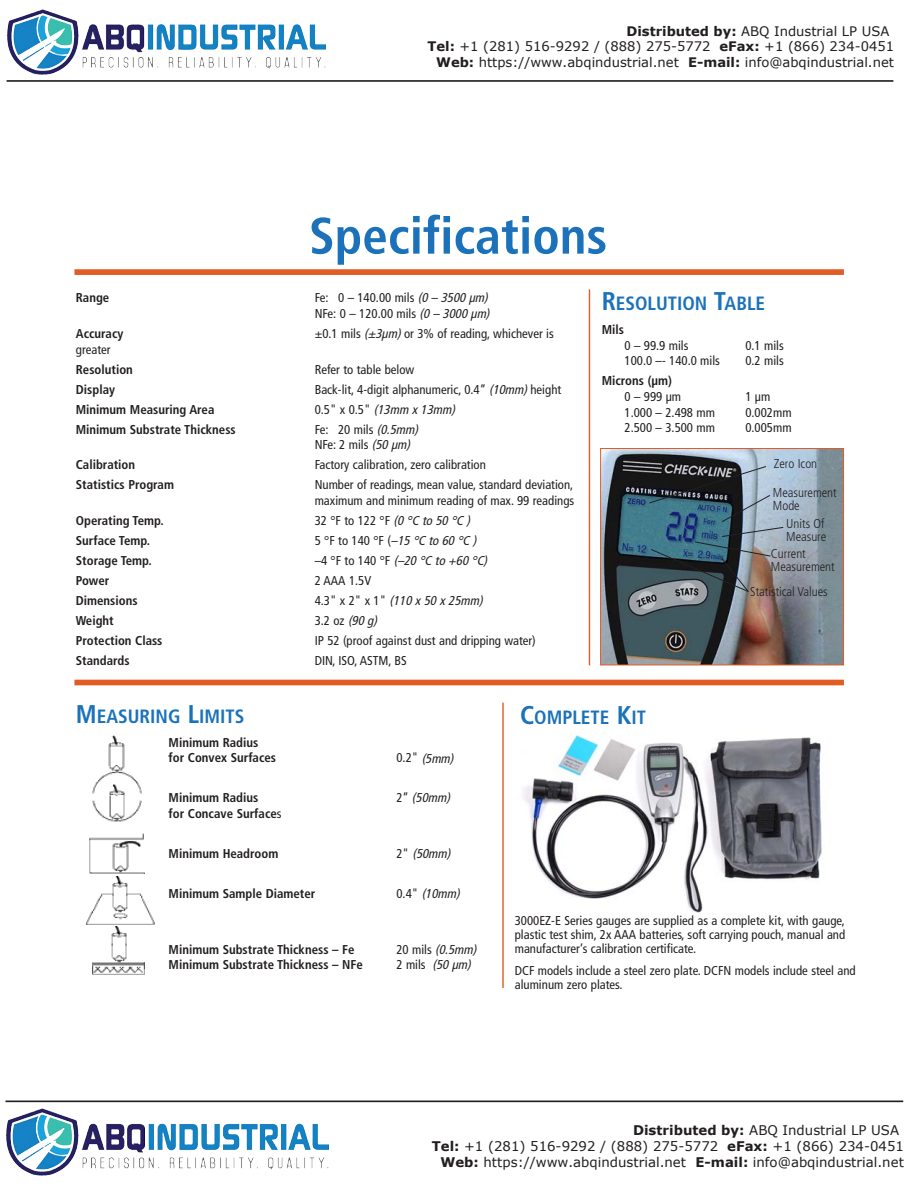
<style>
.page{position:relative;width:918px;height:1188px;background:#fff}
.page>*{position:absolute;margin:0;border:0;box-sizing:border-box;transform-origin:0 0}
.t1{font:700 condensed 51.3px "Frutiger";color:#1b72ba}
.t2{font:700 condensed 19.2px "Frutiger";color:#1b72ba}
.t3{font:13.35px "Verdana";color:#221e1f}
.t4{font:13.2px "Verdana";color:#221e1f}
.t5{font:condensed 12.9px/14.2px "Frutiger";color:#231f20}
.t6{font:700 condensed 12.9px/15.6px "Frutiger";color:#231f20}
.t7{font:italic condensed 12.9px "Frutiger";color:#231f20}
.t8{font:300 condensed 12.9px/12.8px "Frutiger";color:#231f20}
.s1{font-weight:700}
.s2{font-style:italic}
.s3{font-style:normal}
.s4{font-size:25.65px}
.s5{font-weight:400}
</style>
<div class="page">
<img style="left:523px;top:734px;width:299px;height:179px">
<div style="left:74px;top:269px;width:770px;height:6px;background:#e25d26"></div>
<hr style="left:589px;top:289px;width:1px;height:376px;background:#e25d26">
<hr style="left:502px;top:703px;width:2px;height:285px;background:#e25d26">
<div style="left:74px;top:680px;width:770px;height:5px;background:#e25d26"></div>
<img style="left:92px;top:735px;width:50px;height:87px">
<img style="left:89px;top:833px;width:55px;height:41px">
<img style="left:86px;top:877px;width:69px;height:47px">
<img style="left:92px;top:927px;width:53px;height:48px">
<img style="left:602px;top:450px;width:240px;height:213px">
<div style="left:600px;top:448px;width:244px;height:217px;border:1px solid #e25d26"></div>
<img style="left:648px;top:466px;width:136px;height:127px">
<hr style="left:6px;top:1101px;width:897px;height:1px;background:#231f20">
<img style="left:6px;top:1108px;width:323px;height:68px">
<img style="left:7px;top:9px;width:319px;height:66px">
<hr style="left:7px;top:80px;width:886px;height:2px;background:#231f20">
<p class="t4" style="left:626px;top:22px;width:264px"><span class="s1">Distributed by:</span> ABQ Industrial LP USA</p>
<p class="t4" style="left:428px;top:37px;width:468px"><span class="s1">Tel:</span> +1 (281) 516-9292 / (888) 275-5772 <span class="s1">eFax:</span> +1 (866) 234-0451</p>
<p class="t4" style="left:436px;top:53px;width:459px"><span class="s1">Web:</span> https://www.abqindustrial.net <span class="s1">E-mail:</span> info@abqindustrial.net</p>
<h1 class="t1" style="left:309px;top:215px;width:300px">Specifications</h1>
<p class="t6" style="left:76px;top:291px;width:35px">Range</p>
<p class="t5" style="left:315px;top:291px;width:179px;line-height:15.8px">Fe: 0 – 140.00 mils <span class="s2">(0 – 3500 µm)<br></span>NFe: 0 – 120.00 mils <span class="s2">(0 – 3000 µm)</span></p>
<p class="t6" style="left:76px;top:327px;width:49px">Accuracy</p>
<p class="t5" style="left:315px;top:327px;width:241px">±0.1 mils <span class="s2">(±3µm)</span>or 3% of reading, whichever is</p>
<p class="t5" style="left:76px;top:343px;width:36px">greater</p>
<p class="t6" style="left:76px;top:362px;width:59px">Resolution</p>
<p class="t5" style="left:315px;top:363px;width:101px">Refer to table below</p>
<p class="t6" style="left:76px;top:382px;width:41px">Display</p>
<p class="t5" style="left:315px;top:383px;width:248px">Back-lit, 4-digit alphanumeric, 0.4” <span class="s2">(10mm)</span>height</p>
<p class="t6" style="left:76px;top:402px;width:140px">Minimum Measuring Area</p>
<p class="t7" style="left:315px;top:404px;width:144px"><span class="s3">0 . 5 " x 0 . 5 "</span> (13mm x 13mm)</p>
<p class="t6" style="left:76px;top:422px;width:161px">Minimum Substrate Thickness</p>
<p class="t5" style="left:315px;top:422px;width:107px;line-height:15.8px">Fe: 20 mils <span class="s2">(0.5mm)<br></span>NFe: 2 mils <span class="s2">(50 µm)</span></p>
<p class="t6" style="left:76px;top:458px;width:61px">Calibration</p>
<p class="t5" style="left:315px;top:459px;width:173px">Factory calibration, zero calibration</p>
<p class="t6" style="left:76px;top:478px;width:100px">Statistics Program</p>
<p class="t5" style="left:315px;top:478px;width:261px;line-height:15.6px">Number of readings, mean value, standard deviation, maximum and minimum reading of max. 99 readings</p>
<p class="t6" style="left:76px;top:514px;width:89px">Operating Temp.</p>
<p class="t5" style="left:315px;top:514px;width:160px">32 °F to 122 °F <span class="s2">(0 °C to 50 °C )</span></p>
<p class="t6" style="left:76px;top:534px;width:76px">Surface Temp.</p>
<p class="t7" style="left:315px;top:535px;width:166px"><span class="s3">5 °F to 140 °F (</span>–15 °C to 60 °C )</p>
<p class="t6" style="left:76px;top:554px;width:78px">Storage Temp.</p>
<p class="t7" style="left:315px;top:555px;width:177px"><span class="s3">– 4 ° F t o 1 4 0 ° F</span> (–20 °C to +60 °C)</p>
<p class="t6" style="left:76px;top:574px;width:35px">Power</p>
<p class="t5" style="left:315px;top:574px;width:58px">2 AAA 1.5V</p>
<p class="t6" style="left:76px;top:594px;width:63px">Dimensions</p>
<p class="t7" style="left:315px;top:595px;width:172px"><span class="s3">4. 3 " x 2 " x 1 "</span> (110 x 50 x 25mm)</p>
<p class="t6" style="left:76px;top:614px;width:39px">Weight</p>
<p class="t5" style="left:315px;top:614px;width:66px">3.2 oz <span class="s2">(90 g)</span></p>
<p class="t6" style="left:76px;top:634px;width:88px">Protection Class</p>
<p class="t5" style="left:315px;top:634px;width:223px">IP 52 (proof against dust and dripping water)</p>
<p class="t6" style="left:76px;top:654px;width:55px">Standards</p>
<p class="t5" style="left:315px;top:654px;width:94px">DIN, ISO, ASTM, BS</p>
<h2 class="t2" style="left:602px;top:295px;width:165px"><span class="s4">R</span>ESOLUTION <span class="s4">T</span>ABLE</h2>
<p class="t6" style="left:602px;top:323px;width:24px">Mils</p>
<p class="t5" style="left:625px;top:339px;width:65px">0 – 99.9 mils</p>
<p class="t5" style="left:745px;top:339px;width:40px">0.1 mils</p>
<p class="t5" style="left:625px;top:355px;width:97px">100.0 –- 140.0 mils</p>
<p class="t5" style="left:745px;top:355px;width:40px">0.2 mils</p>
<p class="t6" style="left:602px;top:374px;width:72px">Microns (µm)</p>
<p class="t5" style="left:625px;top:390px;width:58px">0 – 999 µm</p>
<p class="t5" style="left:745px;top:390px;width:26px">1 µm</p>
<p class="t5" style="left:625px;top:406px;width:92px">1.000 – 2.498 mm</p>
<p class="t5" style="left:745px;top:406px;width:48px">0.002mm</p>
<p class="t5" style="left:625px;top:422px;width:92px">2.500 – 3.500 mm</p>
<p class="t5" style="left:745px;top:422px;width:48px">0.005mm</p>
<p class="t8" style="left:774px;top:458px;width:45px">Zero Icon</p>
<p class="t8" style="left:773px;top:487px;width:65px">Measurement<br>Mode</p>
<p class="t8" style="left:771px;top:548px;width:65px">Current<br>Measurement</p>
<p class="t8" style="left:786px;top:519px;width:42px">Units Of<br>Measure</p>
<p class="t8" style="left:750px;top:586px;width:79px">Statistical Values</p>
<h2 class="t2" style="left:76px;top:708px;width:170px"><span class="s4">M</span>EASURING <span class="s4">L</span>IMITS</h2>
<p class="t6" style="left:169px;top:736px;width:109px">Minimum Radius for Convex Surfaces</p>
<p class="t7" style="left:396px;top:753px;width:61px"><span class="s3">0.2"</span> (5mm)</p>
<p class="t6" style="left:169px;top:791px;width:91px">Minimum Radius</p>
<p class="t7" style="left:396px;top:793px;width:58px"><span class="s3">2 ”</span> (50mm)</p>
<p class="t6" style="left:169px;top:807px;width:114px">for Concave Surface<span class="s5">s</span></p>
<p class="t6" style="left:169px;top:847px;width:111px">Minimum Headroom</p>
<p class="t7" style="left:396px;top:848px;width:58px"><span class="s3">2 "</span> (50mm)</p>
<p class="t6" style="left:169px;top:887px;width:148px">Minimum Sample Diameter</p>
<p class="t7" style="left:396px;top:888px;width:67px"><span class="s3">0 . 4 "</span> (10mm)</p>
<p class="t6" style="left:169px;top:942px;width:187px">Minimum Substrate Thickness – Fe</p>
<p class="t7" style="left:396px;top:944px;width:84px"><span class="s3">2 0 m i l s</span> (0.5mm)</p>
<p class="t6" style="left:169px;top:958px;width:196px">Minimum Substrate Thickness – NFe</p>
<p class="t7" style="left:396px;top:960px;width:78px"><span class="s3">2 mils</span> (50 µm)</p>
<h2 class="t2" style="left:520px;top:710px;width:128px"><span class="s4">C</span>OMPLETE <span class="s4">K</span>IT</h2>
<p class="t5" style="left:515px;top:914px;width:332px;text-align:justify">3000EZ-E Series gauges are supplied as a complete kit, with gauge, plastic test shim, 2x AAA batteries, soft carrying pouch, manual and manufacturer’s calibration certificate.</p>
<p class="t5" style="left:515px;top:964px;width:343px">DCF models include a steel zero plate. DCFN models include steel and aluminum zero plates.</p>
<p class="t3" style="left:633px;top:1121px;width:268px"><span class="s1">Distributed by:</span> ABQ Industrial LP USA</p>
<p class="t3" style="left:432px;top:1137px;width:474px"><span class="s1">Tel:</span> +1 (281) 516-9292 / (888) 275-5772 <span class="s1">eFax:</span> +1 (866) 234-0451</p>
<p class="t3" style="left:440px;top:1153px;width:465px"><span class="s1">Web:</span> https://www.abqindustrial.net <span class="s1">E-mail:</span> info@abqindustrial.net</p>
</div>
